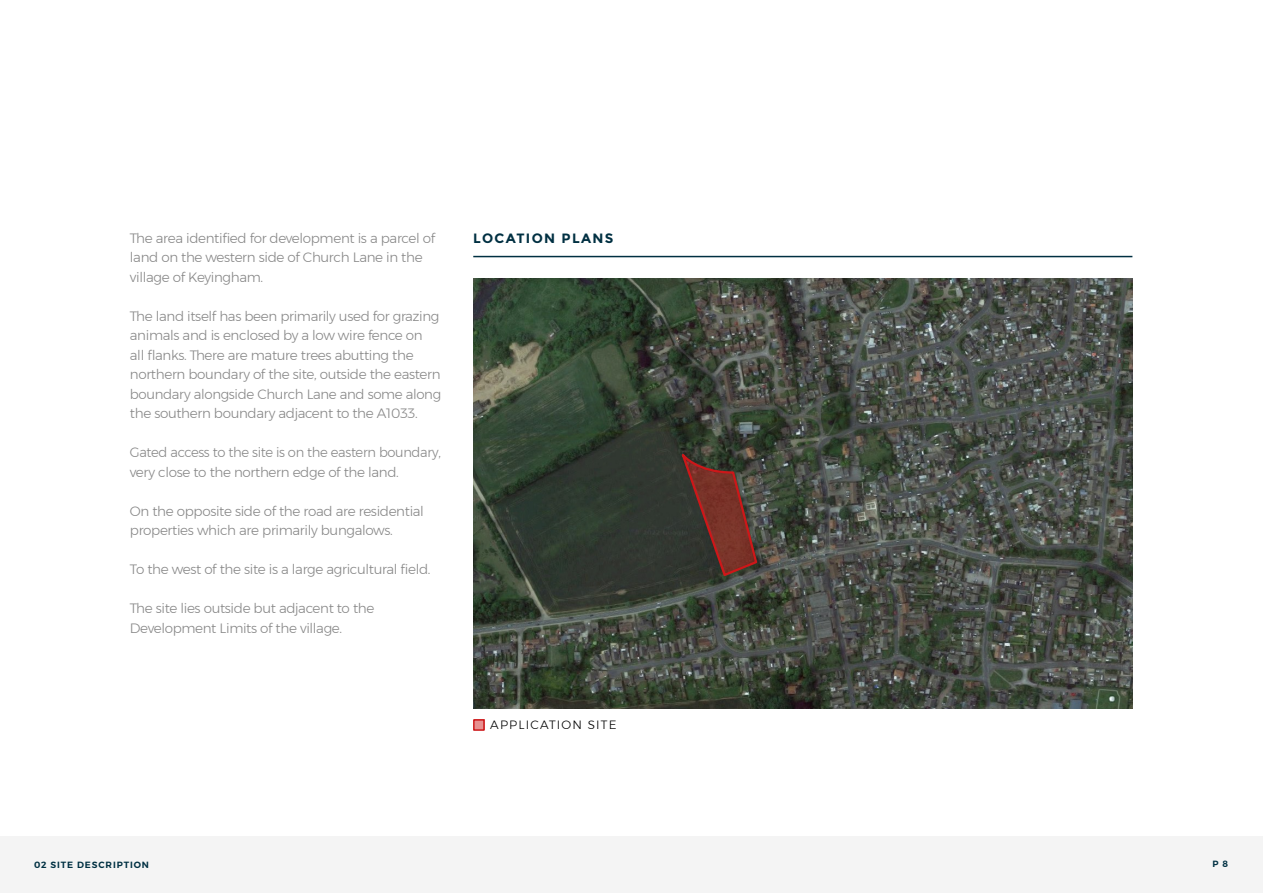
<style>
.page{position:relative;width:1263px;height:893px;background:#fff}
.page>*{position:absolute;margin:0;border:0;box-sizing:border-box;transform-origin:0 0}
.t1{font:300 13.5px/19.5px "Montserrat";letter-spacing:-.025em;color:#878787}
.t2{font:700 13.5px "Montserrat";letter-spacing:.1em;color:#003042}
.t3{font:300 12px "Montserrat";letter-spacing:.1em;color:#000}
.t4{font:600 9px "Montserrat";letter-spacing:.1em;color:#003042}
</style>
<div class="page">
<div style="left:474px;top:720px;width:10px;height:10px;background:#e79090"></div>
<div style="left:473px;top:719px;width:12px;height:12px;border:2px solid #cd1719"></div>
<hr style="left:473px;top:256px;width:659px;height:1px;background:#003042">
<div style="left:0;top:836px;width:1263px;height:57px;background:#f4f4f4"></div>
<img style="left:473px;top:279px;width:659px;height:429px">
<svg style="left:681px;top:455px;width:78px;height:123px;background:#5b362e"></svg>
<p class="t1" style="left:130px;top:228px;width:307px">The area identified for development is a parcel of land on the western side of Church Lane in the village of Keyingham.</p>
<p class="t1" style="left:130px;top:306px;width:313px">The land itself has been primarily used for grazing animals and is enclosed by a low wire fence on<br>all flanks. There are mature trees abutting the northern boundary of the site, outside the eastern boundary alongside Church Lane and some along the southern boundary adjacent to the A1033.</p>
<p class="t1" style="left:130px;top:442px;width:312px">Gated access to the site is on the eastern boundary, very close to the northern edge of the land.</p>
<p class="t1" style="left:130px;top:501px;width:296px">On the opposite side of the road are residential properties which are primarily bungalows.</p>
<p class="t1" style="left:130px;top:559px;width:302px">To the west of the site is a large agricultural field.</p>
<p class="t1" style="left:130px;top:598px;width:246px">The site lies outside but adjacent to the<br>Development Limits of the village.</p>
<p class="t2" style="left:473px;top:230px;width:142px">LOCATION PLANS</p>
<p class="t3" style="left:490px;top:716px;width:128px">APPLICATION SITE</p>
<p class="t4" style="left:34px;top:858px;width:117px">02 SITE DESCRIPTION</p>
<p class="t4" style="left:1212px;top:857px;width:17px">P 8</p>
</div>
